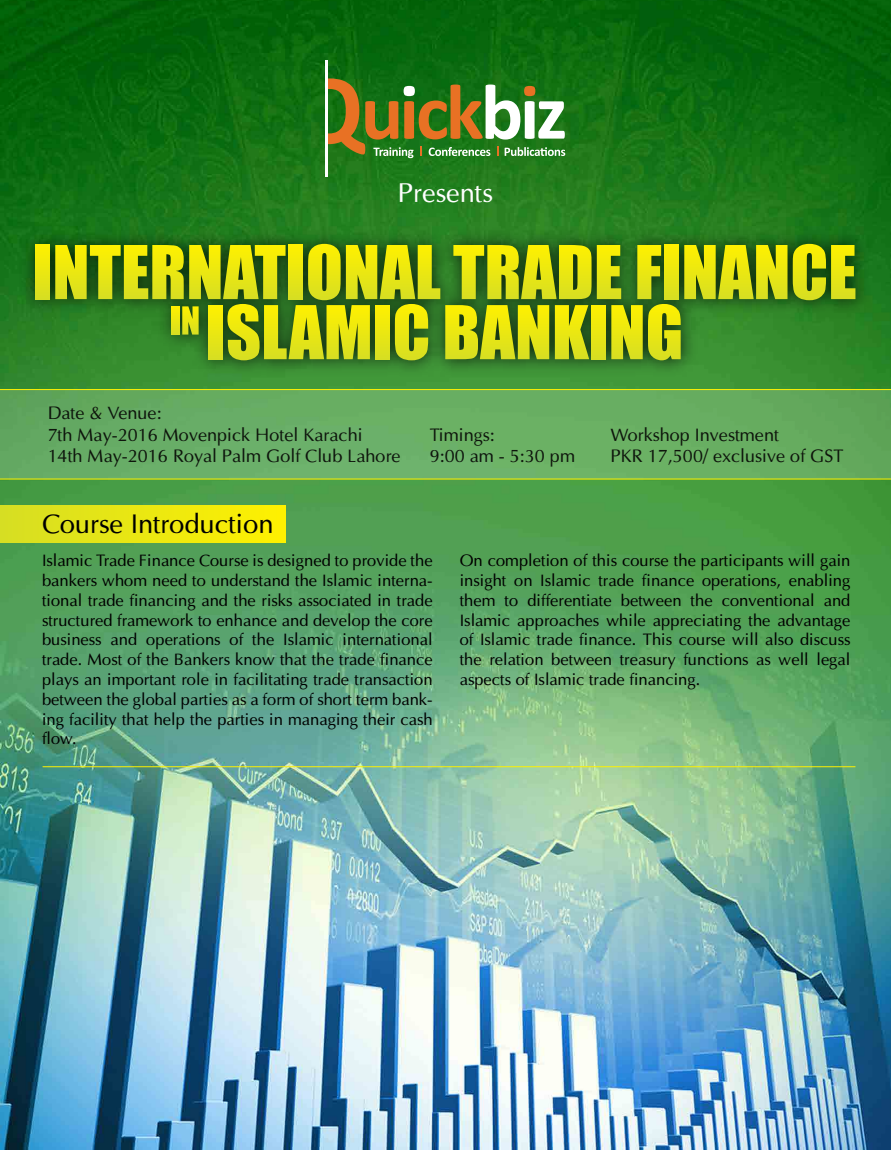
<style>
.page{position:relative;width:891px;height:1150px;background:#fff}
.page>*{position:absolute;margin:0;border:0;box-sizing:border-box;transform-origin:0 0}
.t1{font:27px "Optima";color:#000}
.t2{font:27px "Optima";color:#fff}
.t3{font:18px/21.6px "Optima";color:#231f20}
.t4{font:16.5px/19.8px "Optima";color:#000;text-align:justify}
</style>
<div class="page">
<img style="left:0;top:0;width:891px;height:1150px">
<div style="left:0;top:389px;width:891px;height:90px;background:#68ae64"></div>
<img style="left:13px;top:221px;width:865px;height:162px">
<svg style="left:36px;top:245px;width:14px;height:54px"></svg>
<svg style="left:55px;top:244px;width:800px;height:116px;background:#8eab18"></svg>
<svg style="left:328px;top:78px;width:237px;height:80px;background:#65873a"></svg>
<hr style="left:326px;top:61px;width:2px;height:116px;background:#fff">
<hr style="left:0;top:389px;width:891px;height:1px;background:#fff100">
<hr style="left:0;top:478px;width:891px;height:1px;background:#fff100">
<hr style="left:43px;top:766px;width:812px;height:1px;background:#fff100">
<div style="left:0;top:506px;width:286px;height:36px;background:linear-gradient(to right,#d6de23,#fff100)"></div>
<h1 class="t2" style="left:398px;top:176px;width:96px">Presents</h1>
<p class="t3" style="left:48px;top:402px;width:355px">Date &amp; Venue:<br>7th May-2016 Movenpick Hotel Karachi<br>14th May-2016 Royal Palm Golf Club Lahore</p>
<h1 class="t1" style="left:42px;top:507px;width:233px">Course Introduction</h1>
<p class="t3" style="left:430px;top:423px;width:147px">Timings:<br>9:00 am - 5:30 pm</p>
<p class="t3" style="left:611px;top:423px;width:234px">Workshop Investment<br>PKR 17,500/ exclusive of GST</p>
<p class="t4" style="left:42px;top:550px;width:392px">Islamic Trade Finance Course is designed to provide the bankers whom need to understand the Islamic interna&shy;tional trade financing and the risks associated in trade structured framework to enhance and develop the core business and operations of the Islamic international trade. Most of the Bankers know that the trade finance plays an important role in facilitating trade transaction between the global parties as a form of short term bank&shy;ing facility that help the parties in managing their cash flow.</p>
<p class="t4" style="left:460px;top:550px;width:392px">On completion of this course the participants will gain insight on Islamic trade finance operations, enabling them to differentiate between the conventional and Islamic approaches while appreciating the advantage of Islamic trade finance. This course will also discuss the relation between treasury functions as well legal aspects of Islamic trade financing.</p>
</div>
